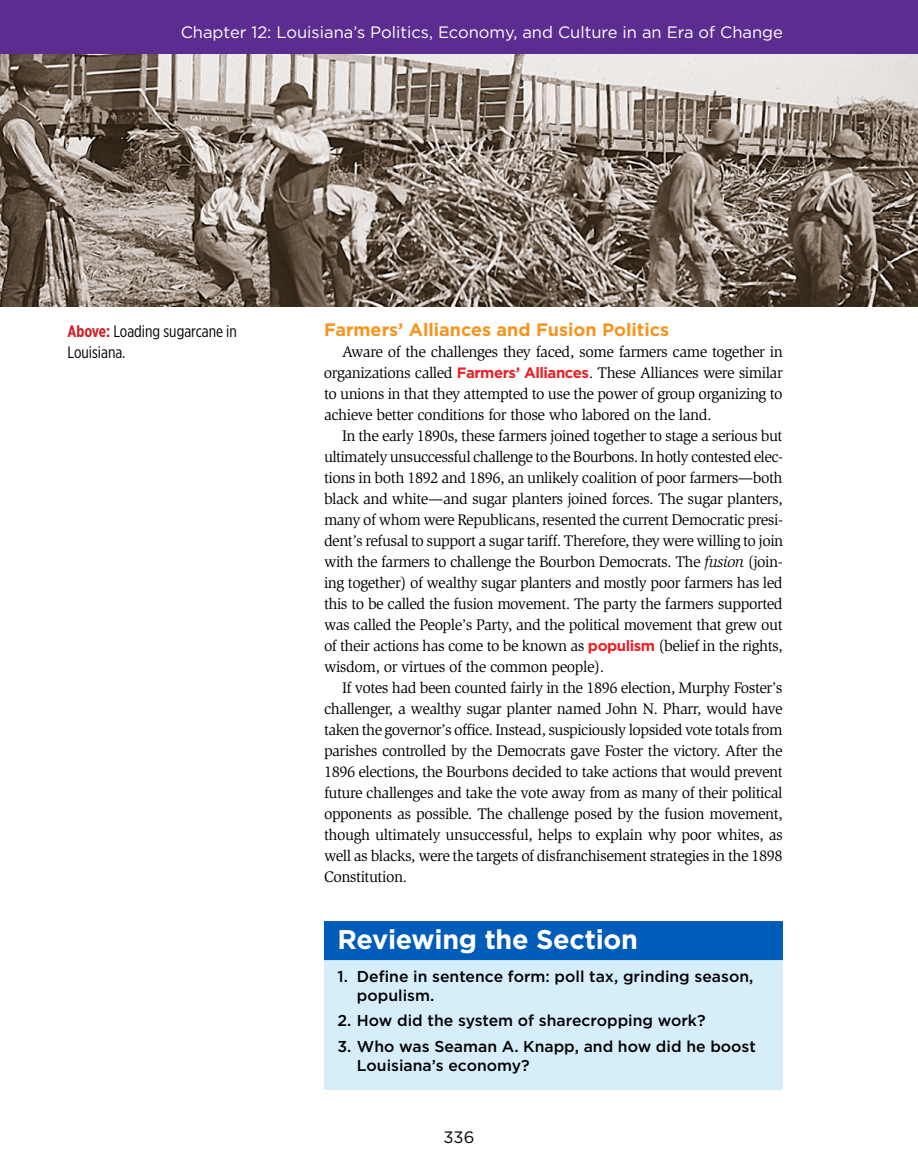
<style>
.page{position:relative;width:918px;height:1175px;background:#fff}
.page>*{position:absolute;margin:0;border:0;box-sizing:border-box;transform-origin:0 0}
.t1{font:700 27px "Gotham";letter-spacing:-.01em;color:#fff}
.t2{font:700 18px "Gotham";color:#f7941e}
.t3{font:16.5px "Gotham";color:#fff}
.t4{font:16.5px/21px "Gotham X Narrow";color:#000}
.t5{font:16.5px "Gotham";color:#000}
.t6{font:15.75px/21px "Slimbach Std";letter-spacing:-.03em;color:#000;text-align:justify}
.t7{font:500 15.75px/18.9px "Gotham";color:#000}
.s1{font-weight:700;color:#d0232a}
.s2{font-family:"Gotham";font-weight:700;font-size:15px;color:#eb2227}
.s3{font-style:italic}
</style>
<div class="page">
<div style="left:324px;top:927px;width:459px;height:162px;background:#d6edfa"></div>
<div style="left:324px;top:921px;width:459px;height:39px;background:#005cb9"></div>
<img style="left:0;top:54px;width:918px;height:252px">
<div style="left:0;top:0;width:918px;height:54px;background:#5c2d91"></div>
<p class="t3" style="left:181px;top:22px;width:604px">Chapter 12: Louisiana’s Politics, Economy, and Culture in an Era of Change</p>
<p class="t4" style="left:68px;top:321px;width:171px"><span class="s1">Above:</span> Loading sugarcane in<br>Louisiana.</p>
<p class="t2" style="left:324px;top:318px;width:347px">Farmers’ Alliances and Fusion Politics</p>
<p class="t6" style="left:324px;top:341px;width:460px;text-indent:18px">Aware of the challenges they faced, some farmers came together in organizations called <span class="s2">Farmers’ Alliances</span>. These Alliances were similar to unions in that they attempted to use the power of group organizing to achieve better conditions for those who labored on the land.</p>
<p class="t6" style="left:324px;top:425px;width:461px;text-indent:18px">In the early 1890s, these farmers joined together to stage a serious but ultimately unsuccessful challenge to the Bourbons. In hotly contested elec&shy;tions in both 1892 and 1896, an unlikely coalition of poor farmers—both black and white—and sugar planters joined forces. The sugar planters, many of whom were Republicans, resented the current Democratic presi&shy;dent’s refusal to support a sugar tariff. Therefore, they were willing to join with the farmers to challenge the Bourbon Democrats. The <span class="s3">fusion</span> (join&shy;ing together) of wealthy sugar planters and mostly poor farmers has led this to be called the fusion movement. The party the farmers supported was called the People’s Party, and the political movement that grew out of their actions has come to be known as <span class="s2">populism</span> (belief in the rights, wisdom, or virtues of the common people).</p>
<p class="t6" style="left:324px;top:677px;width:461px;text-indent:18px">If votes had been counted fairly in the 1896 election, Murphy Foster’s challenger, a wealthy sugar planter named John N. Pharr, would have taken the governor’s office. Instead, suspiciously lopsided vote totals from parishes controlled by the Democrats gave Foster the victory. After the 1896 elections, the Bourbons decided to take actions that would prevent future challenges and take the vote away from as many of their political opponents as possible. The challenge posed by the fusion movement, though ultimately unsuccessful, helps to explain why poor whites, as well as blacks, were the targets of disfranchisement strategies in the 1898<br>Constitution.</p>
<h1 class="t1" style="left:338px;top:921px;width:302px">Reviewing the Section</h1>
<p class="t7" style="left:357px;top:966px;width:398px;text-indent:-19px">1. Define in sentence form: poll tax, grinding season, populism.</p>
<p class="t7" style="left:338px;top:1011px;width:370px">2. How did the system of sharecropping work?</p>
<p class="t7" style="left:357px;top:1036px;width:400px;text-indent:-19px">3. Who was Seaman A. Knapp, and how did he boost<br>Louisiana’s economy?</p>
<p class="t5" style="left:444px;top:1126px;width:32px">336</p>
</div>
